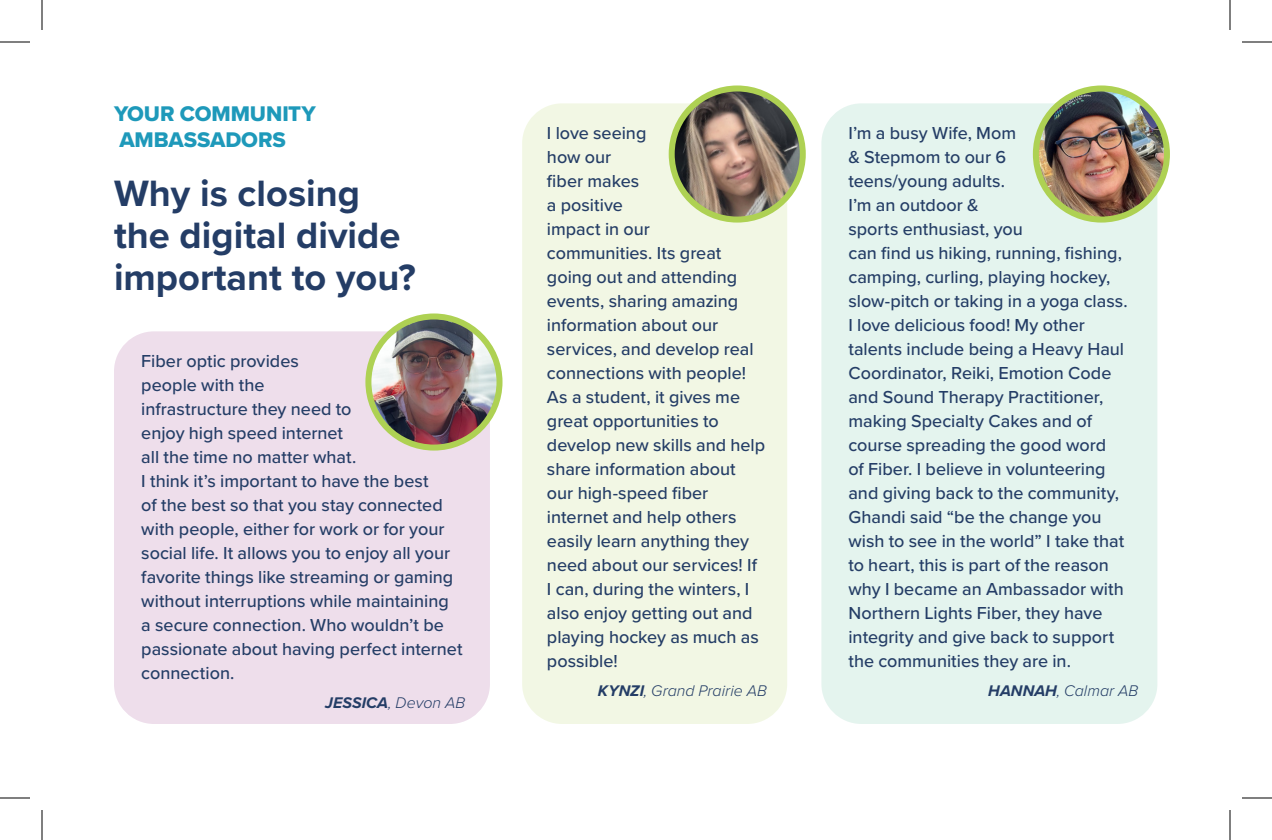
<style>
.page{position:relative;width:1272px;height:840px;background:#fff}
.page>*{position:absolute;margin:0;border:0;box-sizing:border-box;transform-origin:0 0}
.t1{font:700 38px/42px "Proxima Nova";color:#243d66}
.Body_Copy_subheader{font:22px/26px "Proxima Nova Extrabld";letter-spacing:-.005em;color:#1e99ba}
.t2{font:500 18px/24px "Proxima Nova";color:#243d66}
.t3{font:italic 300 16px "Proxima Nova";letter-spacing:.005em;color:#243d66}
.s1{font-weight:700}
</style>
<div class="page">
<div style="left:522px;top:103px;width:265px;height:621px;background:#f2f7e4;border-radius:40px"></div>
<img style="left:672px;top:90px;width:128px;height:128px">
<div style="left:669px;top:85px;width:137px;height:138px;border:6px solid #aed153;border-radius:50%"></div>
<div style="left:114px;top:331px;width:376px;height:393px;background:#eedeeb;border-radius:40px"></div>
<img style="left:368px;top:316px;width:132px;height:132px;border-radius:66px">
<div style="left:365px;top:313px;width:138px;height:138px;border:6px solid #aed153;border-radius:50%"></div>
<div style="left:821px;top:103px;width:336px;height:621px;background:#e4f4ee;border-radius:40px"></div>
<img style="left:1036px;top:88px;width:131px;height:132px;border-radius:66px">
<div style="left:1033px;top:85px;width:137px;height:138px;border:6px solid #aed153;border-radius:50%"></div>
<hr style="left:0;top:42px;width:30px;height:1px;background:#000">
<hr style="left:1242px;top:42px;width:30px;height:1px;background:#000">
<hr style="left:0;top:798px;width:30px;height:1px;background:#000">
<hr style="left:1242px;top:798px;width:30px;height:1px;background:#000">
<hr style="left:42px;top:0;width:1px;height:30px;background:#000">
<hr style="left:42px;top:810px;width:1px;height:30px;background:#000">
<hr style="left:1230px;top:0;width:1px;height:30px;background:#000">
<hr style="left:1230px;top:810px;width:1px;height:30px;background:#000">
<p class="Body_Copy_subheader" style="left:114px;top:100px;width:203px">YOUR COMMUNITY<br>AMBASSADORS</p>
<p class="t1" style="left:114px;top:171px;width:303px">Why is closing the digital divide important to you?</p>
<p class="t2" style="left:141px;top:348px;width:323px">Fiber optic provides<br>people with the<br>infrastructure they need to<br>enjoy high speed internet<br>all the time no matter what.<br>I think it’s important to have the best<br>of the best so that you stay connected with people, either for work or for your social life. It allows you to enjoy all your favorite things like streaming or gaming without interruptions while maintaining a secure connection. Who wouldn’t be passionate about having perfect internet connection.</p>
<p class="t3" style="left:325px;top:690px;width:142px"><span class="s1">JESSICA</span>, Devon AB</p>
<p class="t2" style="left:547px;top:120px;width:220px">I love seeing<br>how our<br>fiber makes<br>a positive<br>impact in our<br>communities. Its great going out and attending events, sharing amazing information about our services, and develop real connections with people!<br>As a student, it gives me great opportunities to develop new skills and help share information about our high-speed fiber internet and help others easily learn anything they need about our services! If<br>I can, during the winters, I also enjoy getting out and playing hockey as much as possible!</p>
<p class="t3" style="left:598px;top:679px;width:171px"><span class="s1">KYNZI</span>, Grand Prairie AB</p>
<p class="t2" style="left:848px;top:120px;width:281px">I’m a busy Wife, Mom<br>&amp; Stepmom to our 6<br>teens/young adults.<br>I’m an outdoor &amp;<br>sports enthusiast, you<br>can find us hiking, running, fishing, camping, curling, playing hockey, slow-pitch or taking in a yoga class.<br>I love delicious food! My other talents include being a Heavy Haul<br>Coordinator, Reiki, Emotion Code and Sound Therapy Practitioner, making Specialty Cakes and of course spreading the good word<br>of Fiber. I believe in volunteering and giving back to the community,<br>Ghandi said “be the change you wish to see in the world” I take that to heart, this is part of the reason why I became an Ambassador with<br>Northern Lights Fiber, they have integrity and give back to support the communities they are in.</p>
<p class="t3" style="left:988px;top:679px;width:152px"><span class="s1">HANNAH</span>, Calmar AB</p>
</div>
